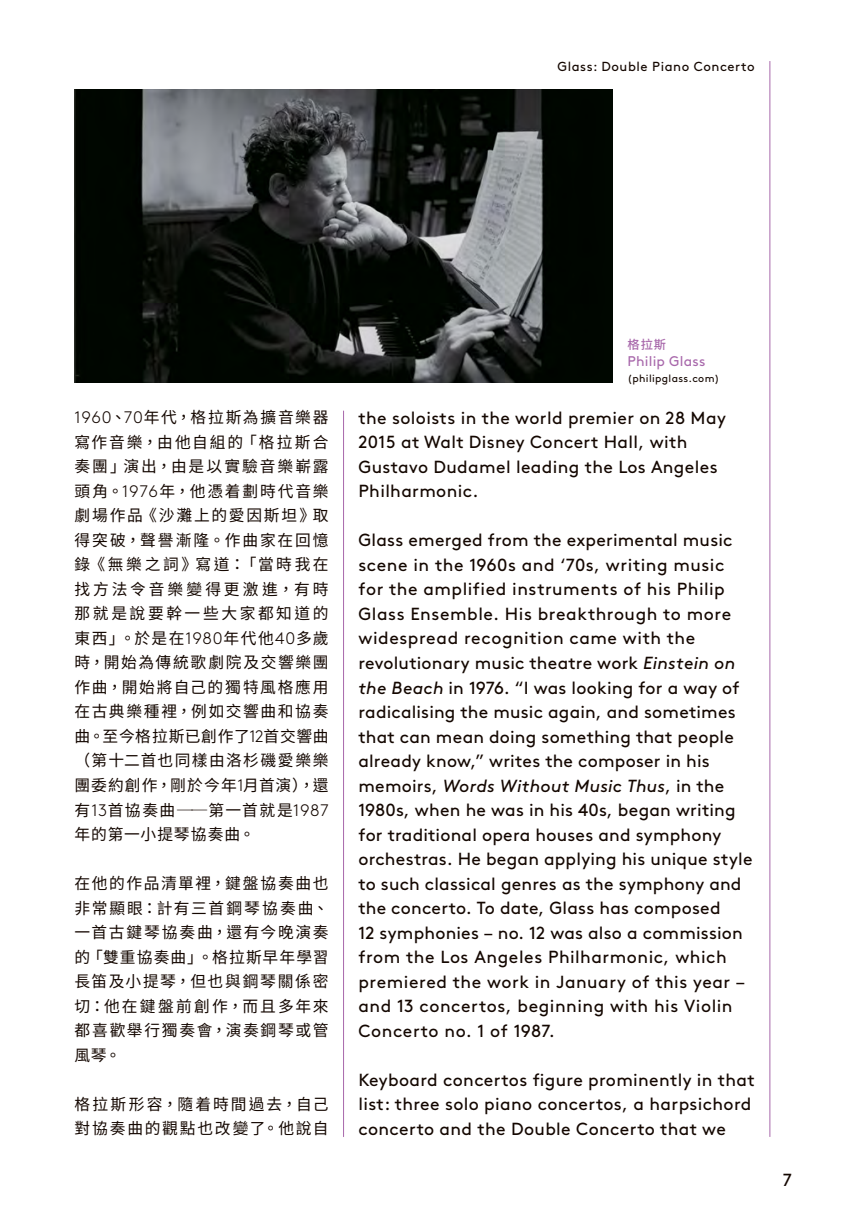
<style>
.page{position:relative;width:844px;height:1226px;background:#fff}
.page>*{position:absolute;margin:0;border:0;box-sizing:border-box;transform-origin:0 0}
.t1{font:17.5px/24.5px "Brown";letter-spacing:.02em;color:#140700}
.t2{font:15.75px/24.5px "Noto Sans CJ Ktc";letter-spacing:.1em;color:#140700;text-align:justify}
.t3{font:15.75px/24.5px "Noto Sans CJ Ktc";letter-spacing:.12em;color:#140700}
.t4{font:14px "Brown";letter-spacing:.015em;color:#a868ab}
.t5{font:13.12px "Brown";letter-spacing:.04em;color:#140700}
.t6{font:500 12.25px "Noto Sans CJ Ktc";color:#a868ab}
.t7{font:10.5px "Brown";letter-spacing:.03em;color:#140700}
.s1{font-family:"Brown";font-weight:300;font-size:16.62px}
.s2{font-style:italic}
</style>
<div class="page">
<hr style="left:769px;top:61px;width:1px;height:1075px;background:#a868ab">
<hr style="left:343px;top:411px;width:1px;height:725px;background:#a868ab">
<img style="left:74px;top:89px;width:538px;height:293px">
<p class="t5" style="left:557px;top:56px;width:198px">Glass: Double Piano Concerto</p>
<p class="t2" style="left:74px;top:405px;width:256px"><span class="s1">1960</span>、<span class="s1">70</span>年代，格拉斯為擴音樂器寫作音樂，由他自組的「格拉斯合奏團」演出，由是以實驗音樂嶄露頭角。<span class="s1">1976</span>年，他憑着劃時代音樂劇場作品《沙灘上的愛因斯坦》取得突破，聲譽漸隆。作曲家在回憶錄《無樂之詞》寫道：「當時我在找方法令音樂變得更激進，有時那就是說要幹一些大家都知道的東西」。於是在<span class="s1">1980</span>年代他<span class="s1">40</span>多歲時，開始為傳統歌劇院及交響樂團作曲，開始將自己的獨特風格應用在古典樂種裡，例如交響曲和協奏曲。至今格拉斯已創作了<span class="s1">12</span>首交響曲（第十二首也同樣由洛杉磯愛樂樂團委約創作，剛於今年<span class="s1">1</span>月首演），還有<span class="s1">13</span>首協奏曲──第一首就是<span class="s1">1987</span>年的第一小提琴協奏曲。</p>
<p class="t2" style="left:74px;top:871px;width:255px">在他的作品清單裡，鍵盤協奏曲也非常顯眼：計有三首鋼琴協奏曲、一首古鍵琴協奏曲，還有今晚演奏的「雙重協奏曲」。格拉斯早年學習長笛及小提琴，但也與鋼琴關係密切：他在鍵盤前創作，而且多年來都喜歡舉行獨奏會，演奏鋼琴或管風琴。</p>
<p class="t3" style="left:74px;top:1091px;width:255px">格拉斯形容，隨着時間過去，自己對協奏曲的觀點也改變了。他說自</p>
<p class="t6" style="left:627px;top:337px;width:40px">格拉斯</p>
<p class="t4" style="left:627px;top:350px;width:80px">Philip Glass</p>
<p class="t7" style="left:627px;top:370px;width:93px">(philipglass.com)</p>
<p class="t1" style="left:358px;top:404px;width:369px">the soloists in the world premier on 28 May 2015 at Walt Disney Concert Hall, with Gustavo Dudamel leading the Los Angeles Philharmonic.</p>
<p class="t1" style="left:358px;top:526px;width:395px">Glass emerged from the experimental music scene in the 1960s and ‘70s, writing music for the amplified instruments of his Philip Glass Ensemble. His breakthrough to more widespread recognition came with the revolutionary music theatre work <span class="s2">Einstein on the Beach</span> in 1976. “I was looking for a way of radicalising the music again, and sometimes that can mean doing something that people already know,” writes the composer in his memoirs, <span class="s2">Words Without Music Thus</span>, in the 1980s, when he was in his 40s, began writing for traditional opera houses and symphony orchestras. He began applying his unique style to such classical genres as the symphony and the concerto. To date, Glass has composed<br>12 symphonies – no. 12 was also a commission from the Los Angeles Philharmonic, which premiered the work in January of this year – and 13 concertos, beginning with his Violin Concerto no. 1 of 1987.</p>
<p class="t1" style="left:358px;top:1065px;width:398px">Keyboard concertos figure prominently in that list: three solo piano concertos, a harpsichord concerto and the Double Concerto that we</p>
<p class="t1" style="left:782px;top:1166px;width:11px">7</p>
</div>
